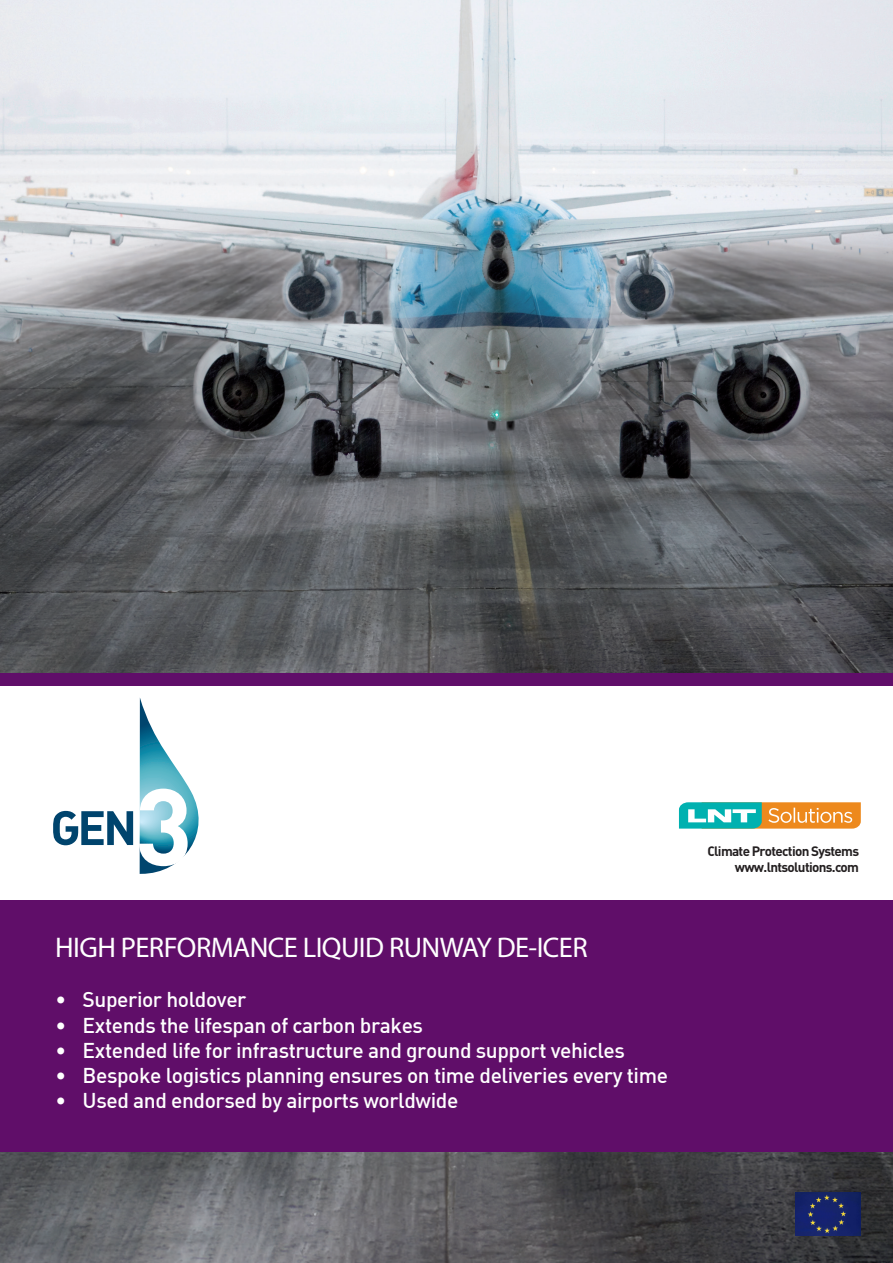
<style>
.page{position:relative;width:893px;height:1263px;background:#fff}
.page>*{position:absolute;margin:0;border:0;box-sizing:border-box;transform-origin:0 0}
.t1{font:28.5px "Myriad Pro";letter-spacing:-.02em;color:#fff}
.t2{font:500 21px "DIN";letter-spacing:-.02em;color:#fff}
.t3{font:700 13.5px/16.5px "DIN";letter-spacing:-.05em;color:#231f20;text-align:right}
</style>
<div class="page">
<img style="left:0;top:0;width:893px;height:673px">
<div style="left:0;top:897px;width:893px;height:255px;background:#600e69"></div>
<div style="left:0;top:683px;width:893px;height:217px;background:#fff"></div>
<div style="left:0;top:673px;width:893px;height:13px;background:#600e69"></div>
<svg style="left:53px;top:811px;width:80px;height:34px"></svg>
<svg style="left:139px;top:698px;width:60px;height:176px"></svg>
<img style="left:0;top:1152px;width:893px;height:111px">
<svg style="left:679px;top:802px;width:182px;height:27px;background:#a1ad7b"></svg>
<img style="left:796px;top:1193px;width:65px;height:42px">
<p class="t1" style="left:55px;top:930px;width:534px">HIGH PERFORMANCE LIQUID RUNWAY DE-ICER</p>
<p class="t2" style="left:56px;top:986px;width:192px">• Superior holdover</p>
<p class="t2" style="left:56px;top:1011px;width:369px">• Extends the lifespan of carbon brakes</p>
<p class="t2" style="left:56px;top:1037px;width:571px">• Extended life for infrastructure and ground support vehicles</p>
<p class="t2" style="left:56px;top:1062px;width:614px">• Bespoke logistics planning ensures on time deliveries every time</p>
<p class="t2" style="left:56px;top:1087px;width:404px">• Used and endorsed by airports worldwide</p>
<p class="t3" style="left:707px;top:842px;width:153px">Climate Protection Systems www.lntsolutions.com</p>
</div>
